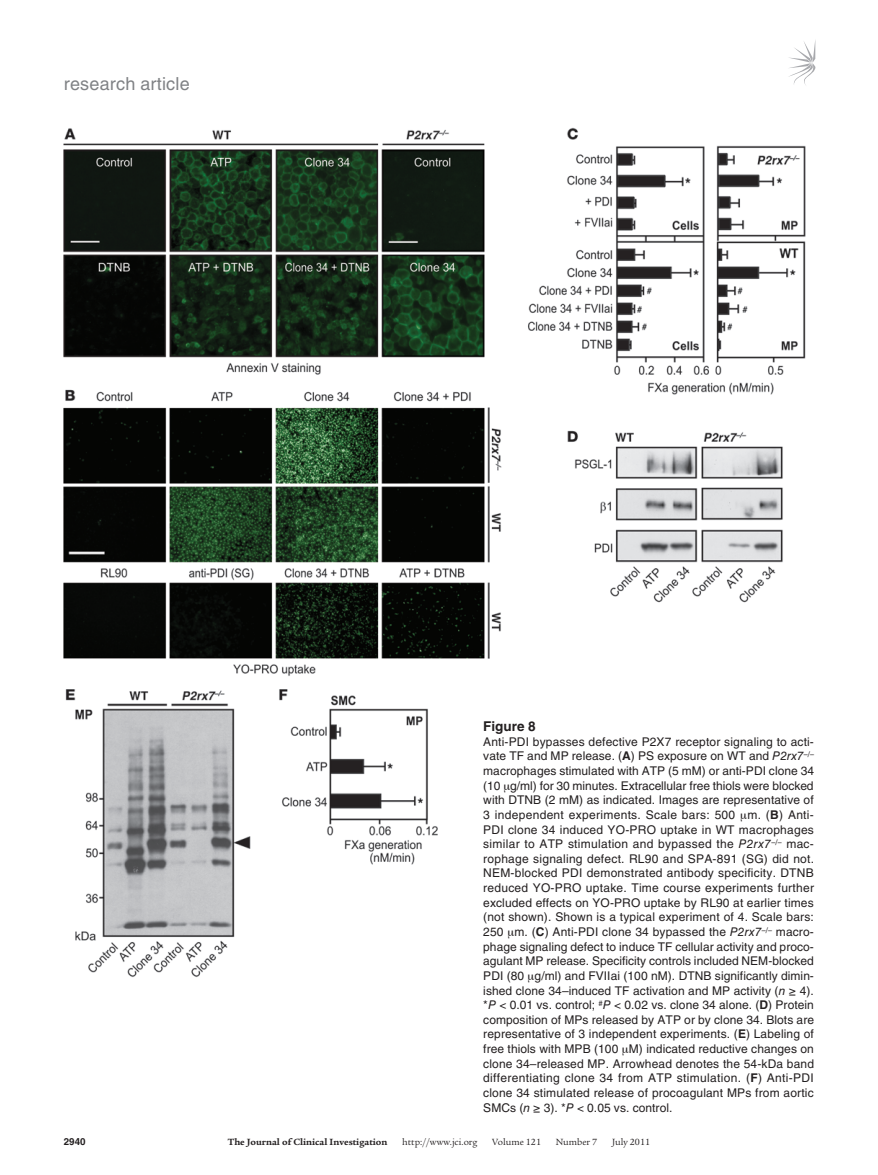
<style>
.page{position:relative;width:878px;height:1175px;background:#fff}
.page>*{position:absolute;margin:0;border:0;box-sizing:border-box;transform-origin:0 0}
.t1{font:18px "Helvetica LT Std";letter-spacing:.01em;color:#808285}
.t2{font:700 13.5px "Helvetica LT Std";color:#231f20}
.t3{font:12px/14.7px "Helvetica LT Std";letter-spacing:.015em;color:#231f20;text-align:justify}
.t4{font:9.75px "Legacy Serif Std";color:#231f20}
.t5{font:700 9.75px "Legacy Serif Std";color:#231f20}
.t6{font:700 9.75px "Helvetica LT Std";color:#231f20}
.s1{font-weight:700}
.s2{font-style:italic}
</style>
<div class="page">
<svg style="left:789px;top:42px;width:26px;height:43px"></svg>
<img style="left:64px;top:127px;width:742px;height:850px">
<svg style="left:504px;top:784px;width:6px;height:8px"></svg>
<svg style="left:741px;top:813px;width:5px;height:8px"></svg>
<svg style="left:508px;top:930px;width:6px;height:8px"></svg>
<svg style="left:528px;top:974px;width:6px;height:3px"></svg>
<h1 class="t1" style="left:64px;top:73px;width:127px">research article</h1>
<p class="t2" style="left:483px;top:718px;width:54px">Figure 8</p>
<p class="t3" style="left:483px;top:734px;width:332px">Anti-PDI bypasses defective P2X7 receptor signaling to acti&shy;vate TF and MP release. (<span class="s1">A</span>) PS exposure on WT and <span class="s2">P2rx7</span><sup>–/– </sup>macrophages stimulated with ATP (5 mM) or anti-PDI clone 34 (10 g/ml) for 30 minutes. Extracellular free thiols were blocked with DTNB (2 mM) as indicated. Images are representative of 3 independent experiments. Scale bars: 500 m. (<span class="s1">B</span>) Anti-PDI clone 34 induced YO-PRO uptake in WT macrophages similar to ATP stimulation and bypassed the <span class="s2">P2rx7</span><sup>–/–</sup> mac&shy;rophage signaling defect. RL90 and SPA-891 (SG) did not.<br>NEM-blocked PDI demonstrated antibody specificity. DTNB reduced YO-PRO uptake. Time course experiments further excluded effects on YO-PRO uptake by RL90 at earlier times (not shown). Shown is a typical experiment of 4. Scale bars:<br>250 m. (<span class="s1">C</span>) Anti-PDI clone 34 bypassed the <span class="s2">P2rx7</span><sup>–/–</sup> macro&shy;phage signaling defect to induce TF cellular activity and proco&shy;agulant MP release. Specificity controls included NEM-blocked PDI (80 g/ml) and FVIIai (100 nM). DTNB significantly dimin&shy;ished clone 34–induced TF activation and MP activity (<span class="s2">n</span> ≥ 4). *<span class="s2">P</span> &lt; 0.01 vs. control; <sup>#</sup><span class="s2">P</span> &lt; 0.02 vs. clone 34 alone. (<span class="s1">D</span>) Protein composition of MPs released by ATP or by clone 34. Blots are representative of 3 independent experiments. (<span class="s1">E</span>) Labeling of free thiols with MPB (100 M) indicated reductive changes on clone 34–released MP. Arrowhead denotes the 54-kDa band differentiating clone 34 from ATP stimulation. (<span class="s1">F</span>) Anti-PDI clone 34 stimulated release of procoagulant MPs from aortic SMCs (<span class="s2">n</span> ≥ 3). *<span class="s2">P</span> &lt; 0.05 vs. control.</p>
<p class="t6" style="left:64px;top:1135px;width:23px">2940</p>
<p class="t5" style="left:228px;top:1135px;width:161px">The Journal of Clinical Investigation</p>
<p class="t4" style="left:402px;top:1136px;width:77px">http://www.jci.org</p>
<p class="t4" style="left:492px;top:1136px;width:50px">Volume 121</p>
<p class="t4" style="left:555px;top:1136px;width:43px">Number 7</p>
<p class="t4" style="left:612px;top:1136px;width:40px">July 2011</p>
</div>
